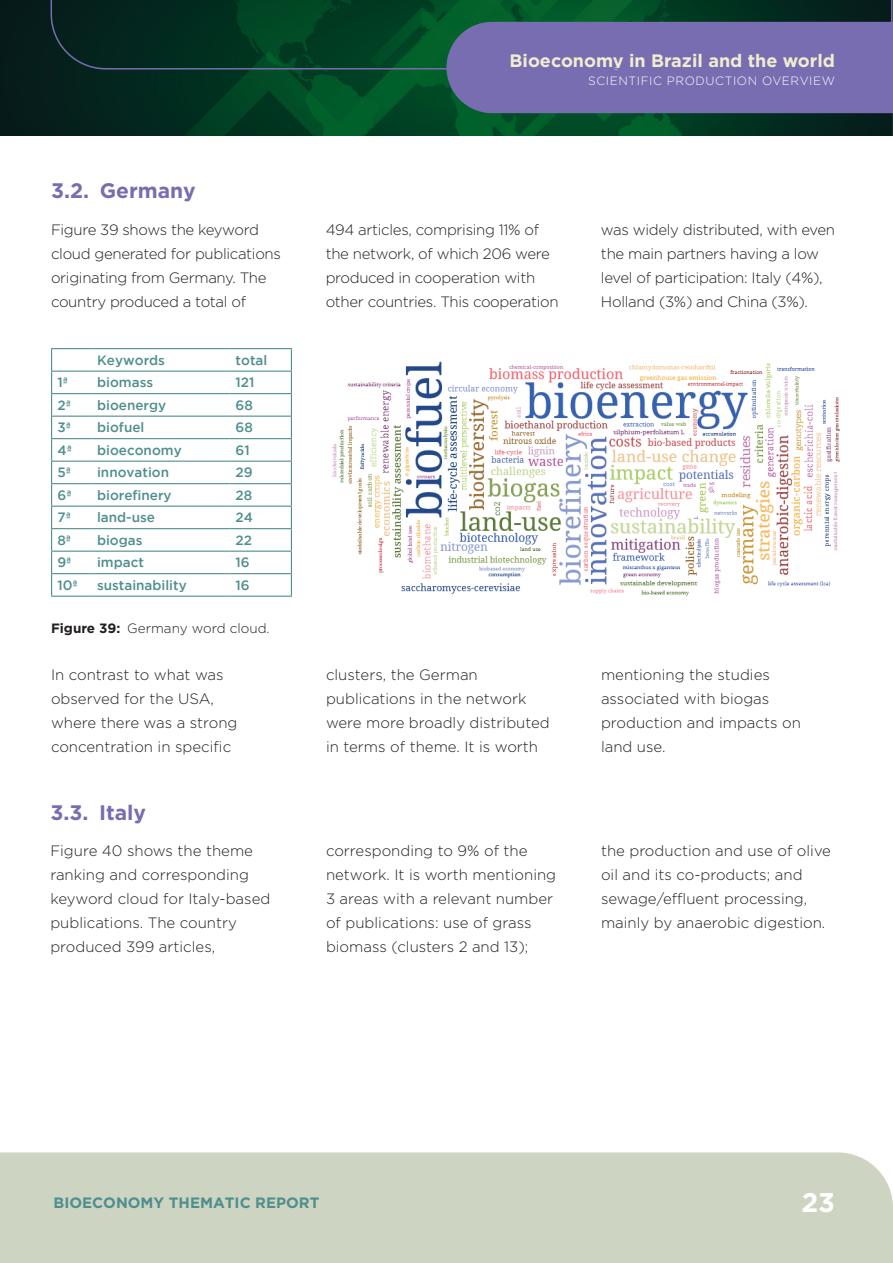
<style>
.page{position:relative;width:893px;height:1263px;background:#fff}
.page>*{position:absolute;margin:0;border:0;box-sizing:border-box;transform-origin:0 0}
.t1{font:700 27px "Gotham";color:#fff}
.t2{font:700 21px "Gotham";color:#786db1}
.t3{font:700 18px "Gotham";color:#f1edd1}
.t4{font:300 15px/24px "Gotham";color:#231f20}
.t5{font:300 15px/24px "Gotham";letter-spacing:-.02em;color:#231f20}
.t6{font:700 15px "Gotham";color:#4e8f8d}
.t7{font:500 13.5px "Gotham";color:#4e8f8d}
.t8{font:300 13.5px "Gotham";color:#231f20}
.t9{font:300 12px "Gotham";letter-spacing:.05em;color:#fff}
.s1{font-weight:700}
</style>
<div class="page">
<svg style="left:1px;top:0;width:891px;height:136px;background:#023821"></svg>
<div style="left:0;top:1152px;width:893px;height:111px;background:#ced4c2"></div>
<div style="left:446px;top:70px;width:447px;height:43px;background:#786db1"></div>
<svg style="left:50px;top:0;width:843px;height:70px;background:#2d4d56"></svg>
<hr style="left:0;top:0;width:1px;height:136px;background:#4e8f8d">
<hr style="left:51px;top:348px;width:40px;height:1px;background:#4e8f8d">
<hr style="left:91px;top:348px;width:139px;height:1px;background:#4e8f8d">
<hr style="left:230px;top:348px;width:62px;height:1px;background:#4e8f8d">
<hr style="left:51px;top:371px;width:40px;height:1px;background:#4e8f8d">
<hr style="left:91px;top:371px;width:139px;height:1px;background:#4e8f8d">
<hr style="left:230px;top:371px;width:62px;height:1px;background:#4e8f8d">
<hr style="left:51px;top:393px;width:40px;height:1px;background:#4e8f8d">
<hr style="left:91px;top:393px;width:139px;height:1px;background:#4e8f8d">
<hr style="left:230px;top:393px;width:62px;height:1px;background:#4e8f8d">
<hr style="left:51px;top:416px;width:40px;height:1px;background:#4e8f8d">
<hr style="left:91px;top:416px;width:139px;height:1px;background:#4e8f8d">
<hr style="left:230px;top:416px;width:62px;height:1px;background:#4e8f8d">
<hr style="left:51px;top:438px;width:40px;height:1px;background:#4e8f8d">
<hr style="left:91px;top:438px;width:139px;height:1px;background:#4e8f8d">
<hr style="left:230px;top:438px;width:62px;height:1px;background:#4e8f8d">
<hr style="left:51px;top:461px;width:40px;height:1px;background:#4e8f8d">
<hr style="left:91px;top:461px;width:139px;height:1px;background:#4e8f8d">
<hr style="left:230px;top:461px;width:62px;height:1px;background:#4e8f8d">
<hr style="left:51px;top:483px;width:40px;height:1px;background:#4e8f8d">
<hr style="left:91px;top:483px;width:139px;height:1px;background:#4e8f8d">
<hr style="left:230px;top:483px;width:62px;height:1px;background:#4e8f8d">
<hr style="left:51px;top:506px;width:40px;height:1px;background:#4e8f8d">
<hr style="left:91px;top:506px;width:139px;height:1px;background:#4e8f8d">
<hr style="left:230px;top:506px;width:62px;height:1px;background:#4e8f8d">
<hr style="left:51px;top:528px;width:40px;height:1px;background:#4e8f8d">
<hr style="left:91px;top:528px;width:139px;height:1px;background:#4e8f8d">
<hr style="left:230px;top:528px;width:62px;height:1px;background:#4e8f8d">
<hr style="left:51px;top:551px;width:40px;height:1px;background:#4e8f8d">
<hr style="left:91px;top:551px;width:139px;height:1px;background:#4e8f8d">
<hr style="left:230px;top:551px;width:62px;height:1px;background:#4e8f8d">
<hr style="left:51px;top:573px;width:40px;height:1px;background:#4e8f8d">
<svg style="left:51px;top:349px;width:1px;height:247px"></svg>
<hr style="left:91px;top:573px;width:139px;height:1px;background:#4e8f8d">
<hr style="left:230px;top:573px;width:62px;height:1px;background:#4e8f8d">
<svg style="left:291px;top:349px;width:1px;height:247px"></svg>
<hr style="left:51px;top:596px;width:40px;height:1px;background:#4e8f8d">
<hr style="left:91px;top:596px;width:139px;height:1px;background:#4e8f8d">
<hr style="left:230px;top:596px;width:62px;height:1px;background:#4e8f8d">
<img style="left:332px;top:362px;width:508px;height:234px">
<p class="t3" style="left:510px;top:51px;width:327px">Bioeconomy in Brazil and the world</p>
<p class="t9" style="left:588px;top:74px;width:248px">SCIENTIFIC PRODUCTION OVERVIEW</p>
<h2 class="t2" style="left:51px;top:179px;width:146px">3.2. Germany</h2>
<p class="t5" style="left:51px;top:217px;width:231px">Figure 39 shows the keyword cloud generated for publications originating from Germany. The country produced a total of</p>
<p class="t5" style="left:326px;top:217px;width:234px">494 articles, comprising 11% of the network, of which 206 were produced in cooperation with other countries. This cooperation</p>
<p class="t5" style="left:601px;top:217px;width:235px">was widely distributed, with even the main partners having a low level of participation: Italy (4%),<br>Holland (3%) and China (3%).</p>
<p class="t7" style="left:97px;top:352px;width:69px">Keywords</p>
<p class="t7" style="left:236px;top:352px;width:33px">total</p>
<p class="t7" style="left:58px;top:375px;width:12px">1ª</p>
<p class="t7" style="left:97px;top:375px;width:58px">biomass</p>
<p class="t7" style="left:236px;top:375px;width:20px">121</p>
<p class="t7" style="left:58px;top:397px;width:15px">2ª</p>
<p class="t7" style="left:97px;top:397px;width:71px">bioenergy</p>
<p class="t7" style="left:236px;top:397px;width:19px">68</p>
<p class="t7" style="left:58px;top:420px;width:15px">3ª</p>
<p class="t7" style="left:97px;top:420px;width:49px">biofuel</p>
<p class="t7" style="left:236px;top:420px;width:19px">68</p>
<p class="t7" style="left:58px;top:442px;width:16px">4ª</p>
<p class="t7" style="left:97px;top:442px;width:86px">bioeconomy</p>
<p class="t7" style="left:236px;top:442px;width:16px">61</p>
<p class="t7" style="left:58px;top:465px;width:15px">5ª</p>
<p class="t7" style="left:97px;top:465px;width:74px">innovation</p>
<p class="t7" style="left:236px;top:465px;width:19px">29</p>
<p class="t7" style="left:58px;top:487px;width:16px">6ª</p>
<p class="t7" style="left:97px;top:487px;width:76px">biorefinery</p>
<p class="t7" style="left:236px;top:487px;width:18px">28</p>
<p class="t7" style="left:57px;top:510px;width:15px">7ª</p>
<p class="t7" style="left:97px;top:510px;width:59px">land-use</p>
<p class="t7" style="left:236px;top:510px;width:19px">24</p>
<p class="t7" style="left:57px;top:532px;width:15px">8ª</p>
<p class="t7" style="left:97px;top:532px;width:47px">biogas</p>
<p class="t7" style="left:235px;top:532px;width:18px">22</p>
<p class="t7" style="left:57px;top:555px;width:16px">9ª</p>
<p class="t7" style="left:97px;top:555px;width:48px">impact</p>
<p class="t7" style="left:235px;top:555px;width:16px">16</p>
<p class="t7" style="left:57px;top:577px;width:22px">10ª</p>
<p class="t7" style="left:97px;top:577px;width:91px">sustainability</p>
<p class="t7" style="left:235px;top:577px;width:16px">16</p>
<p class="t8" style="left:51px;top:621px;width:220px"><span class="s1">Figure 39:</span> Germany word cloud.</p>
<p class="t4" style="left:51px;top:662px;width:188px">In contrast to what was observed for the USA, where there was a strong concentration in specific</p>
<p class="t4" style="left:326px;top:662px;width:225px">clusters, the German publications in the network were more broadly distributed in terms of theme. It is worth</p>
<p class="t4" style="left:601px;top:662px;width:201px">mentioning the studies associated with biogas production and impacts on land use.</p>
<h2 class="t2" style="left:50px;top:800px;width:97px">3.3. Italy</h2>
<p class="t4" style="left:50px;top:839px;width:221px">Figure 40 shows the theme ranking and corresponding keyword cloud for Italy-based publications. The country produced 399 articles,</p>
<p class="t4" style="left:326px;top:839px;width:232px">corresponding to 9% of the network. It is worth mentioning<br>3 areas with a relevant number of publications: use of grass biomass (clusters 2 and 13);</p>
<p class="t4" style="left:601px;top:839px;width:232px">the production and use of olive oil and its co-products; and sewage/effluent processing, mainly by anaerobic digestion.</p>
<p class="t6" style="left:54px;top:1194px;width:267px">BIOECONOMY THEMATIC REPORT</p>
<h1 class="t1" style="left:801px;top:1187px;width:35px">23</h1>
</div>
